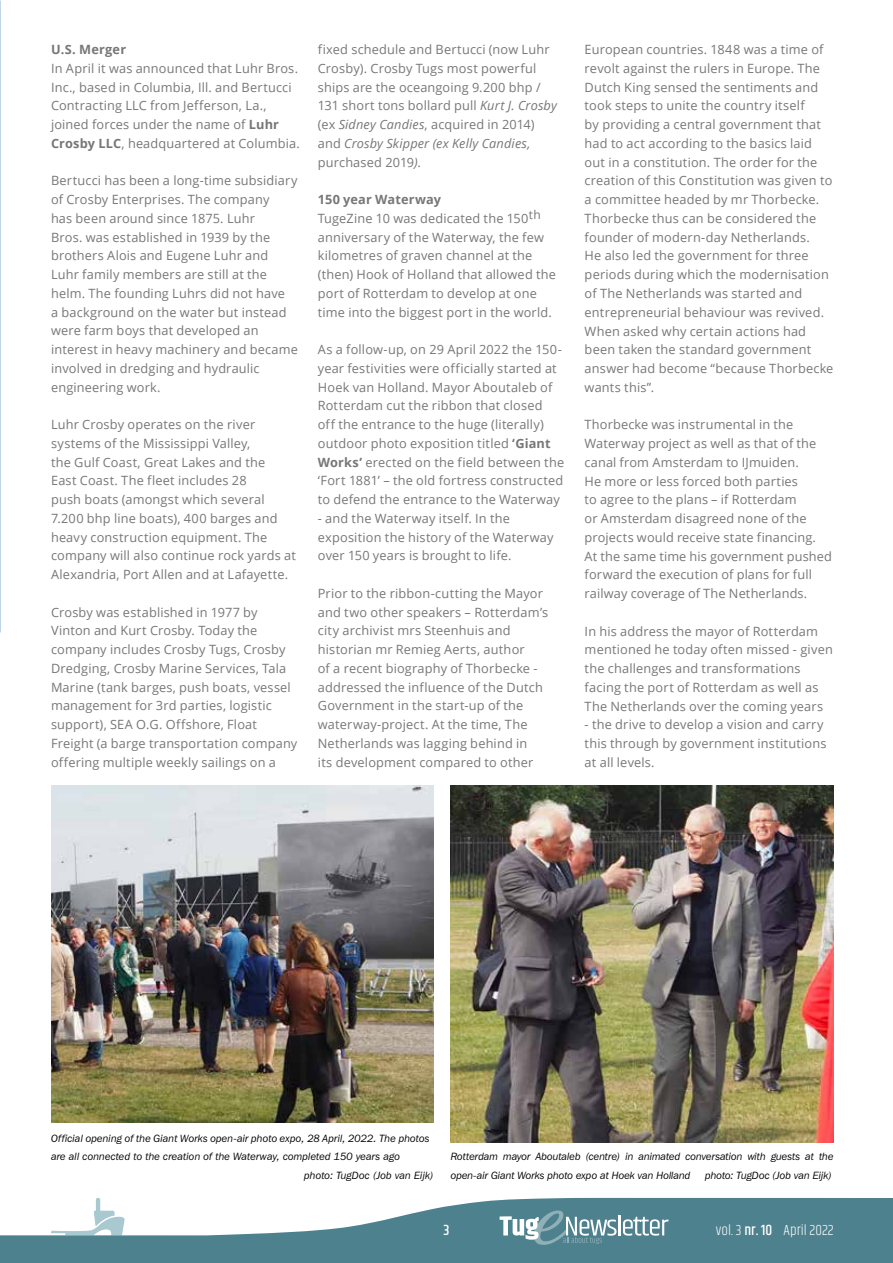
<style>
.page{position:relative;width:893px;height:1263px;background:#fff}
.page>*{position:absolute;margin:0;border:0;box-sizing:border-box;transform-origin:0 0}
.t1{font:300 15px "Khand";color:#fff}
.t2{font:500 15px "Khand";color:#fff}
.t3{font:12.75px/18.8px "Open Sans";letter-spacing:.015em;color:#777}
.t4{font:700 12.75px "Open Sans";letter-spacing:.015em;color:#777}
.t5{font:italic 10.5px/18.8px "Franklin Gothic IT Cby BT";letter-spacing:.01em;color:#000}
.s1{font-weight:700}
.s2{font-style:italic}
.s3{font-weight:500}
</style>
<div class="page">
<svg style="left:0;top:1198px;width:893px;height:65px;fill:#4e818e"></svg>
<svg style="left:500px;top:1210px;width:116px;height:35px"></svg>
<hr style="left:618px;top:1215px;width:2px;height:20px;background:#fff">
<svg style="left:623px;top:1217px;width:45px;height:18px"></svg>
<img style="left:451px;top:785px;width:382px;height:357px">
<img style="left:51px;top:785px;width:383px;height:338px">
<p class="t4" style="left:51px;top:40px;width:77px">U.S. Merger</p>
<p class="t3" style="left:51px;top:58px;width:250px">In April it was announced that Luhr Bros.<br>Inc., based in Columbia, Ill. and Bertucci Contracting LLC from Jefferson, La., joined forces under the name of <span class="s1">Luhr Crosby LLC</span>, headquartered at Columbia.</p>
<p class="t3" style="left:51px;top:171px;width:249px">Bertucci has been a long-time subsidiary of Crosby Enterprises. The company<br>has been around since 1875. Luhr<br>Bros. was established in 1939 by the brothers Alois and Eugene Luhr and Luhr family members are still at the helm. The founding Luhrs did not have<br>a background on the water but instead were farm boys that developed an interest in heavy machinery and became involved in dredging and hydraulic engineering work.</p>
<p class="t3" style="left:51px;top:415px;width:246px">Luhr Crosby operates on the river systems of the Mississippi Valley,<br>the Gulf Coast, Great Lakes and the<br>East Coast. The fleet includes 28<br>push boats (amongst which several 7.200 bhp line boats), 400 barges and heavy construction equipment. The company will also continue rock yards at Alexandria, Port Allen and at Lafayette.</p>
<p class="t3" style="left:51px;top:602px;width:248px">Crosby was established in 1977 by Vinton and Kurt Crosby. Today the company includes Crosby Tugs, Crosby Dredging, Crosby Marine Services, Tala Marine (tank barges, push boats, vessel management for 3rd parties, logistic support), SEA O.G. Offshore, Float Freight (a barge transportation company offering multiple weekly sailings on a</p>
<p class="t3" style="left:318px;top:40px;width:241px">fixed schedule and Bertucci (now Luhr Crosby). Crosby Tugs most powerful ships are the oceangoing 9.200 bhp / 131 short tons bollard pull <span class="s2">Kurt J. Crosby </span>(ex <span class="s2">Sidney Candies</span>, acquired in 2014) and <span class="s2">Crosby Skipper (ex Kelly Candies, </span>purchased 2019<span class="s2">)</span>.</p>
<p class="t3" style="left:318px;top:190px;width:240px"><span class="s1">150 year Waterway<br></span>TugeZine 10 was dedicated the 150<sup>th </sup>anniversary of the Waterway, the few kilometres of graven channel at the (then) Hook of Holland that allowed the port of Rotterdam to develop at one time into the biggest port in the world.</p>
<p class="t3" style="left:318px;top:340px;width:248px">As a follow-up, on 29 April 2022 the 150- year festivities were officially started at Hoek van Holland. Mayor Aboutaleb of Rotterdam cut the ribbon that closed<br>off the entrance to the huge (literally) outdoor photo exposition titled <span class="s1">‘Giant Works’</span> erected on the field between the ‘Fort 1881’ – the old fortress constructed to defend the entrance to the Waterway</p>
<p class="t3" style="left:318px;top:508px;width:237px">- and the Waterway itself. In the exposition the history of the Waterway over 150 years is brought to life.</p>
<p class="t3" style="left:318px;top:584px;width:232px">Prior to the ribbon-cutting the Mayor and two other speakers – Rotterdam’s city archivist mrs Steenhuis and historian mr Remieg Aerts, author<br>of a recent biography of Thorbecke - addressed the influence of the Dutch Government in the start-up of the waterway-project. At the time, The Netherlands was lagging behind in<br>its development compared to other</p>
<p class="t3" style="left:585px;top:40px;width:250px">European countries. 1848 was a time of revolt against the rulers in Europe. The Dutch King sensed the sentiments and took steps to unite the country itself<br>by providing a central government that had to act according to the basics laid out in a constitution. The order for the creation of this Constitution was given to a committee headed by mr Thorbecke.<br>Thorbecke thus can be considered the founder of modern-day Netherlands.<br>He also led the government for three periods during which the modernisation of The Netherlands was started and entrepreneurial behaviour was revived.<br>When asked why certain actions had been taken the standard government answer had become “because Thorbecke wants this”.</p>
<p class="t3" style="left:585px;top:415px;width:249px">Thorbecke was instrumental in the Waterway project as well as that of the canal from Amsterdam to IJmuiden.<br>He more or less forced both parties<br>to agree to the plans – if Rotterdam<br>or Amsterdam disagreed none of the projects would receive state financing.<br>At the same time his government pushed forward the execution of plans for full railway coverage of The Netherlands.</p>
<p class="t3" style="left:585px;top:621px;width:250px">In his address the mayor of Rotterdam mentioned he today often missed - given the challenges and transformations facing the port of Rotterdam as well as The Netherlands over the coming years</p>
<p class="t3" style="left:585px;top:715px;width:243px">- the drive to develop a vision and carry this through by government institutions at all levels.</p>
<p class="t5" style="left:51px;top:1128px;width:380px">Official opening of the Giant Works open-air photo expo, 28 April, 2022. The photos</p>
<p class="t5" style="left:51px;top:1147px;width:351px">are all connected to the creation of the Waterway, completed 150 years ago</p>
<p class="t5" style="left:304px;top:1166px;width:131px">photo: TugDoc (Job van Eijk)</p>
<p class="t5" style="left:451px;top:1147px;width:384px">Rotterdam mayor Aboutaleb (centre) in animated conversation with guests at the open-air Giant Works photo expo at Hoek van Holland</p>
<p class="t5" style="left:705px;top:1166px;width:128px">photo: TugDoc (Job van Eijk)</p>
<p class="t2" style="left:443px;top:1221px;width:8px">3</p>
<p class="t1" style="left:716px;top:1221px;width:119px">vol. 3 <span class="s3">nr. 10</span> April 2022</p>
</div>
